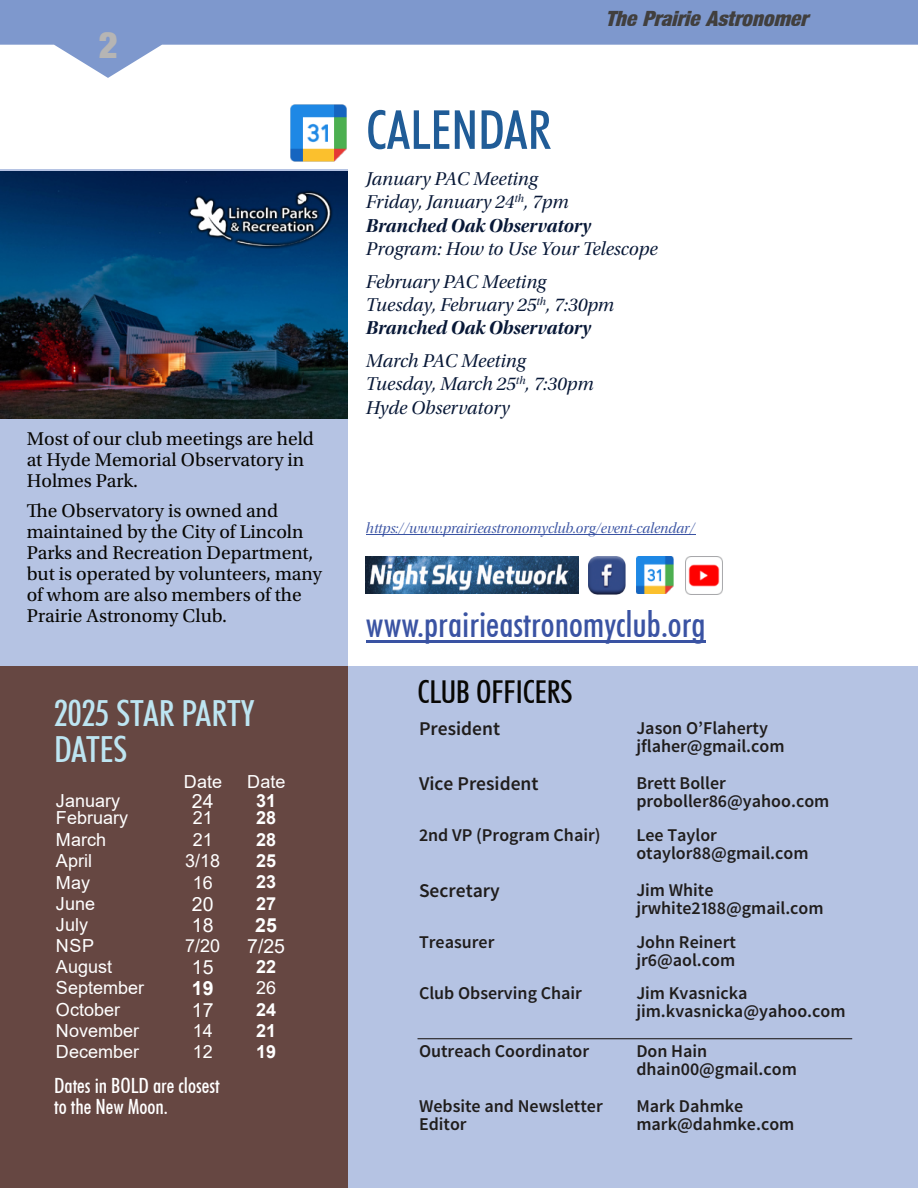
<style>
.page{position:relative;width:918px;height:1188px;background:#fff}
.page>*{position:absolute;margin:0;border:0;box-sizing:border-box;transform-origin:0 0}
.t1{font:500 condensed 54px "Futura BT";color:#205c97}
.t2{font:500 condensed 36px "Futura BT";color:#3a53a3}
.t3{font:500 condensed 36px/36px "Futura BT";color:#bde5f2}
.t4{font:36px "Basic Sans Heavy SF Bold";color:#b6b5b4}
.t5{font:500 condensed 31.5px "Futura BT";color:#080704}
.t6{font:500 condensed 21px/21px "Futura BT";color:#fff}
.t7{font:italic 21px "Basic Sans Heavy SF Bold";color:#413f3e}
.t8{font:19.5px/21px "Utopia Std";color:#080704}
.t9{font:19.5px/23.4px "Utopia Std Subh It";color:#081837}
.t10{font:19.5px "Utopia Std Bold Disp It";color:#081837}
.t11{font:19.5px "Falling Sky";color:#201d1c}
.t12{font:19.5px "Arial";color:#fff}
.t13{font:700 19.5px "Arial";color:#fff}
.t14{font:18px/18px "Falling Sky";color:#201d1c}
.t15{font:18px "Arial";color:#fff}
.t16{font:700 18px "Arial";color:#fff}
.t17{font:15px "Utopia Std Disp It";color:#3a53a3}
</style>
<div class="page">
<div style="left:348px;top:667px;width:570px;height:521px;background:#b5c3e3"></div>
<div style="left:0;top:169px;width:348px;height:498px;background:#b5c3e3"></div>
<div style="left:0;top:667px;width:348px;height:521px;background:#664742"></div>
<hr style="left:0;top:402px;width:1px;height:45px;background:#826c64">
<svg style="left:0;top:0;width:918px;height:78px;fill:#7e98cd"></svg>
<img style="left:366px;top:557px;width:212px;height:37px">
<img style="left:588px;top:557px;width:38px;height:37px">
<hr style="left:418px;top:1038px;width:434px;height:1px;background:#231f20">
<hr style="left:366px;top:640px;width:340px;height:2px;background:#3a53a3">
<img style="left:290px;top:104px;width:57px;height:58px">
<img style="left:636px;top:557px;width:37px;height:37px">
<hr style="left:366px;top:534px;width:329px;height:1px;background:#3a53a3">
<img style="left:0;top:171px;width:348px;height:247px">
<img style="left:189px;top:171px;width:144px;height:96px">
<img style="left:685px;top:557px;width:38px;height:37px">
<h2 class="t4" style="left:98px;top:31px;width:21px">2</h2>
<p class="t8" style="left:27px;top:430px;width:289px">Most of our club meetings are held at Hyde Memorial Observatory in<br>Holmes Park.</p>
<p class="t8" style="left:27px;top:502px;width:297px">The Observatory is owned and maintained by the City of Lincoln<br>Parks and Recreation Department, but is operated by volunteers, many of whom are also members of the<br>Prairie Astronomy Club.</p>
<h2 class="t3" style="left:54px;top:699px;width:202px">2025 STAR PARTY<br>DATES</h2>
<p class="t15" style="left:184px;top:775px;width:40px">Date</p>
<p class="t15" style="left:247px;top:775px;width:40px">Date</p>
<p class="t15" style="left:56px;top:794px;width:66px">January</p>
<p class="t12" style="left:192px;top:793px;width:23px">24</p>
<p class="t16" style="left:256px;top:794px;width:22px">31</p>
<p class="t15" style="left:56px;top:810px;width:74px">February</p>
<p class="t15" style="left:193px;top:810px;width:22px">21</p>
<p class="t16" style="left:256px;top:810px;width:22px">28</p>
<p class="t15" style="left:56px;top:833px;width:52px">March</p>
<p class="t15" style="left:193px;top:833px;width:22px">21</p>
<p class="t16" style="left:256px;top:833px;width:22px">28</p>
<p class="t15" style="left:56px;top:854px;width:38px">April</p>
<p class="t15" style="left:185px;top:854px;width:37px">3/18</p>
<p class="t16" style="left:256px;top:854px;width:22px">25</p>
<p class="t15" style="left:56px;top:875px;width:36px">May</p>
<p class="t15" style="left:193px;top:875px;width:22px">16</p>
<p class="t16" style="left:256px;top:875px;width:22px">23</p>
<p class="t15" style="left:56px;top:897px;width:41px">June</p>
<p class="t12" style="left:192px;top:897px;width:23px">20</p>
<p class="t16" style="left:256px;top:897px;width:22px">27</p>
<p class="t15" style="left:56px;top:918px;width:34px">July</p>
<p class="t12" style="left:192px;top:918px;width:23px">18</p>
<p class="t13" style="left:255px;top:918px;width:23px">25</p>
<p class="t15" style="left:56px;top:939px;width:40px">NSP</p>
<p class="t15" style="left:185px;top:939px;width:37px">7/20</p>
<p class="t12" style="left:247px;top:939px;width:39px">7/25</p>
<p class="t15" style="left:56px;top:960px;width:58px">August</p>
<p class="t12" style="left:192px;top:960px;width:23px">15</p>
<p class="t16" style="left:256px;top:960px;width:22px">22</p>
<p class="t15" style="left:56px;top:981px;width:90px">September</p>
<p class="t13" style="left:192px;top:981px;width:23px">19</p>
<p class="t15" style="left:256px;top:981px;width:22px">26</p>
<p class="t15" style="left:56px;top:1002px;width:66px">October</p>
<p class="t12" style="left:192px;top:1002px;width:23px">17</p>
<p class="t16" style="left:256px;top:1002px;width:22px">24</p>
<p class="t15" style="left:56px;top:1024px;width:85px">November</p>
<p class="t15" style="left:193px;top:1024px;width:22px">14</p>
<p class="t16" style="left:256px;top:1024px;width:22px">21</p>
<p class="t15" style="left:56px;top:1045px;width:85px">December</p>
<p class="t15" style="left:193px;top:1045px;width:22px">12</p>
<p class="t16" style="left:256px;top:1045px;width:22px">19</p>
<p class="t6" style="left:54px;top:1077px;width:167px">Dates in BOLD are closest to the New Moon.</p>
<p class="t7" style="left:606px;top:11px;width:204px">The Prairie Astronomer</p>
<h1 class="t1" style="left:366px;top:108px;width:187px">CALENDAR</h1>
<p class="t9" style="left:366px;top:169px;width:204px">January PAC Meeting<br>Friday, January 24<sup>th</sup>, 7pm</p>
<p class="t10" style="left:366px;top:218px;width:226px">Branched Oak Observatory</p>
<p class="t9" style="left:366px;top:235px;width:293px;line-height:32.4px">Program: How to Use Your Telescope<br>February PAC Meeting</p>
<p class="t9" style="left:366px;top:295px;width:250px">Tuesday, February 25<sup>th</sup>, 7:30pm</p>
<p class="t10" style="left:366px;top:320px;width:226px">Branched Oak Observatory</p>
<p class="t9" style="left:366px;top:351px;width:229px">March PAC Meeting<br>Tuesday, March 25<sup>th</sup>, 7:30pm<br>Hyde Observatory</p>
<p class="t17" style="left:366px;top:522px;width:331px">https://www.prairieastronomyclub.org/event-calendar/</p>
<h2 class="t2" style="left:366px;top:609px;width:341px">www.prairieastronomyclub.org</h2>
<h3 class="t5" style="left:418px;top:679px;width:157px">CLUB OFFICERS</h3>
<p class="t11" style="left:419px;top:721px;width:83px">President</p>
<p class="t14" style="left:636px;top:721px;width:150px">Jason O’Flaherty jflaher@gmail.com</p>
<p class="t11" style="left:419px;top:775px;width:121px">Vice President</p>
<p class="t14" style="left:636px;top:775px;width:195px">Brett Boller proboller86@yahoo.com</p>
<p class="t14" style="left:419px;top:828px;width:183px">2nd VP (Program Chair)</p>
<p class="t14" style="left:636px;top:828px;width:174px">Lee Taylor otaylor88@gmail.com</p>
<p class="t11" style="left:419px;top:882px;width:82px">Secretary</p>
<p class="t14" style="left:636px;top:882px;width:189px">Jim White jrwhite2188@gmail.com</p>
<p class="t14" style="left:419px;top:935px;width:77px">Treasurer</p>
<p class="t14" style="left:636px;top:935px;width:101px">John Reinert jr6@aol.com</p>
<p class="t14" style="left:419px;top:985px;width:164px">Club Observing Chair</p>
<p class="t14" style="left:636px;top:985px;width:211px">Jim Kvasnicka jim.kvasnicka@yahoo.com</p>
<p class="t14" style="left:419px;top:1043px;width:172px">Outreach Coordinator</p>
<p class="t14" style="left:636px;top:1043px;width:162px">Don Hain dhain00@gmail.com</p>
<p class="t14" style="left:419px;top:1098px;width:185px">Website and Newsletter<br>Editor</p>
<p class="t14" style="left:636px;top:1098px;width:160px">Mark Dahmke mark@dahmke.com</p>
</div>
